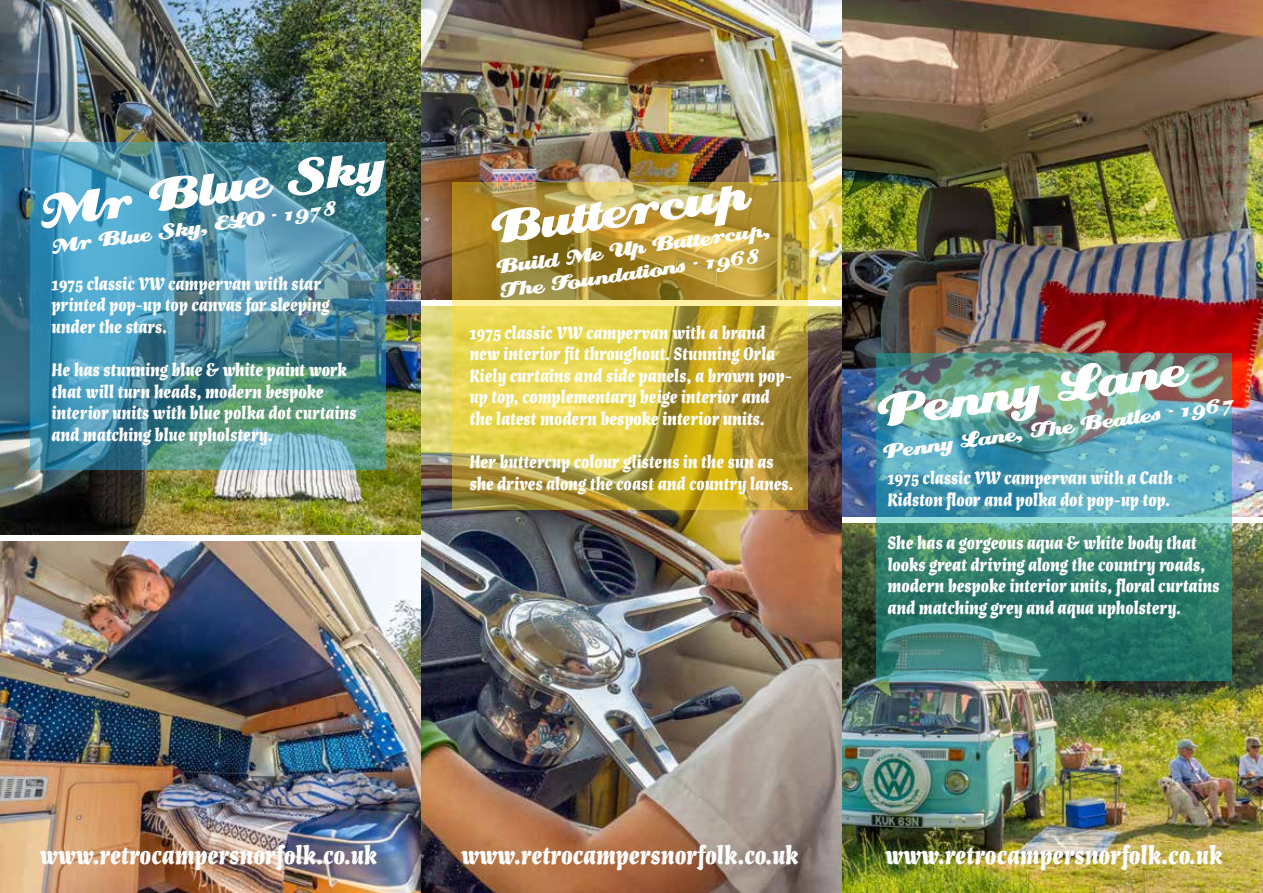
<style>
.page{position:relative;width:1263px;height:893px;background:#fff}
.page>*{position:absolute;margin:0;border:0;box-sizing:border-box;transform-origin:0 0}
.t1{font:55.5px "Creampuff";color:#fff}
.t2{font:900 25.5px "Artigo Display";letter-spacing:-.01em;color:#fff}
.t3{font:24px/24px "Creampuff";color:#fff}
.t4{font:900 18px/21.6px "Artigo Display";letter-spacing:-.005em;color:#fff}
</style>
<div class="page">
<img style="left:842px;top:523px;width:421px;height:370px">
<img style="left:842px;top:0;width:421px;height:517px">
<img style="left:876px;top:353px;width:355px;height:327px">
<img style="left:421px;top:0;width:421px;height:300px">
<img style="left:421px;top:306px;width:421px;height:587px">
<img style="left:452px;top:182px;width:355px;height:327px">
<img style="left:0;top:0;width:421px;height:535px">
<img style="left:31px;top:142px;width:355px;height:328px">
<img style="left:0;top:541px;width:421px;height:352px">
<h1 class="t1" style="left:35px;top:185px;width:349px;rotate:-8deg">Mr Blue Sky</h1>
<h3 class="t3" style="left:50px;top:236px;width:290px;rotate:-8deg">Mr Blue Sky, ELO - 1978</h3>
<p class="t4" style="left:51px;top:272px;width:280px">1975 classic VW campervan with star printed pop-up top canvas for sleeping under the stars.</p>
<p class="t4" style="left:51px;top:359px;width:306px">He has stunning blue &amp; white paint work that will turn heads, modern bespoke interior units with blue polka dot curtains and matching blue upholstery.</p>
<h1 class="t1" style="left:487px;top:201px;width:260px;rotate:-8deg">Buttercup</h1>
<h3 class="t3" style="left:495px;top:256px;width:277px;rotate:-8deg">Build Me Up Buttercup,<br>The Foundations - 1968</h3>
<p class="t4" style="left:469px;top:321px;width:325px">1975 classic VW campervan with a brand new interior fit throughout. Stunning Orla Kiely curtains and side panels, a brown pop&shy;up top, complementary beige interior and the latest modern bespoke interior units.</p>
<p class="t4" style="left:469px;top:451px;width:326px">Her buttercup colour glistens in the sun as she drives along the coast and country lanes.</p>
<h1 class="t1" style="left:873px;top:384px;width:311px;rotate:-8deg">Penny Lane</h1>
<h3 class="t3" style="left:881px;top:440px;width:357px;rotate:-8deg">Penny Lane, The Beatles - 1967</h3>
<p class="t4" style="left:887px;top:467px;width:287px">1975 classic VW campervan with a Cath<br>Kidston floor and polka dot pop-up top.</p>
<p class="t4" style="left:887px;top:532px;width:333px">She has a gorgeous aqua &amp; white body that looks great driving along the country roads, modern bespoke interior units, floral curtains and matching grey and aqua upholstery.</p>
<h2 class="t2" style="left:40px;top:839px;width:339px">www.retrocampersnorfolk.co.uk</h2>
<h2 class="t2" style="left:461px;top:839px;width:339px">www.retrocampersnorfolk.co.uk</h2>
<h2 class="t2" style="left:885px;top:839px;width:339px">www.retrocampersnorfolk.co.uk</h2>
</div>
